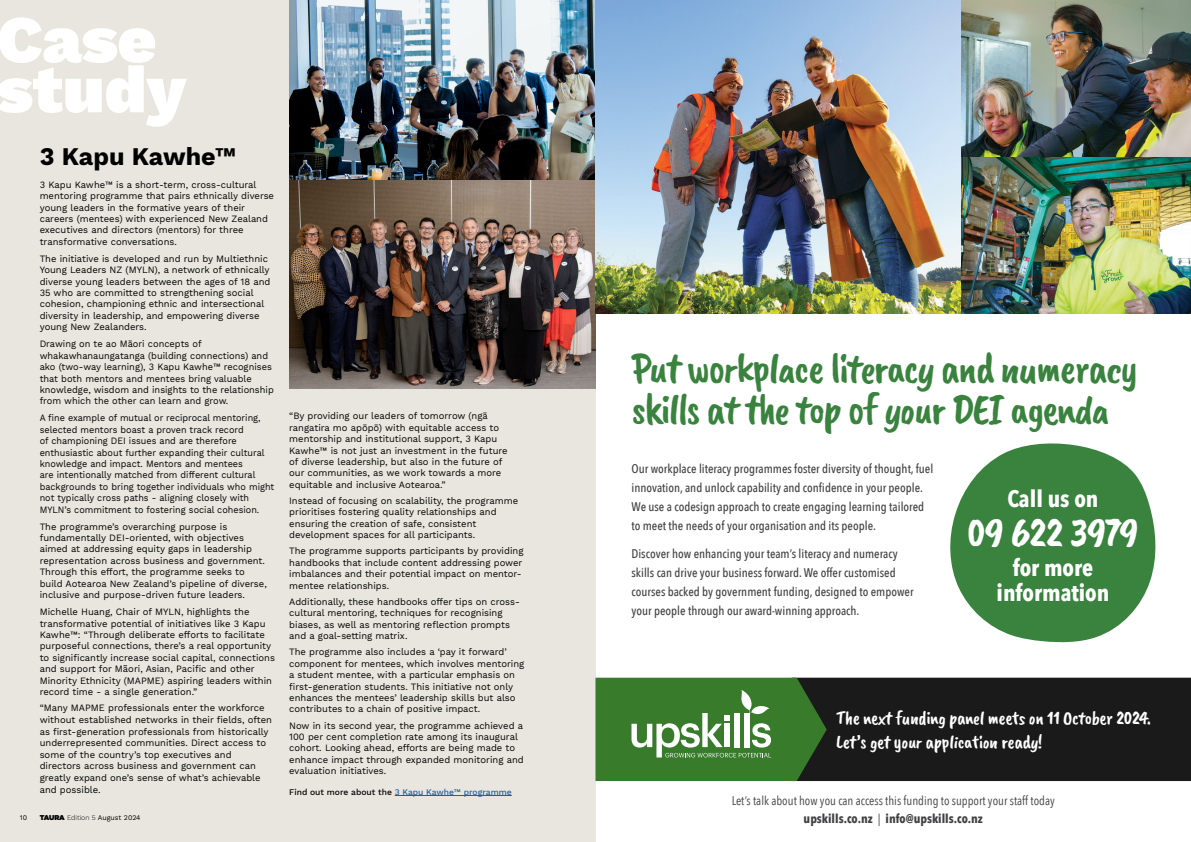
<style>
.page{position:relative;width:1191px;height:842px;background:#fff}
.page>*{position:absolute;margin:0;border:0;box-sizing:border-box;transform-origin:0 0}
.t1{font:900 67px/50px "Work Sans";color:#fff}
.t2{font:43px/41px "Caveat Brush";letter-spacing:-.04em;color:#39833e}
.t3{font:41.3px "Caveat Brush";letter-spacing:-.02em;color:#fff}
.t4{font:700 25px "Work Sans";color:#000}
.t5{font:700 23.3px/24.8px "Avenir Next Condensed";color:#fff;text-align:center}
.t6{font:19px/24px "Caveat Brush";letter-spacing:-.02em;color:#fff}
.t7{font:500 12.5px/19px "Avenir Next Condensed";color:#414042}
.t8{font:12.5px/18px "Avenir Next Condensed";color:#414042;text-align:center}
.t9{font:9.5px/11.4px "Work Sans";color:#000}
.t10{font:9.5px/11.4px "Work Sans";color:#000;scale:.95 1}
.t11{font:500 8.5px "Work Sans";color:#215e9e}
.t12{font:7px "Work Sans";color:#000}
.s1{font-family:"Gotham";font-weight:900}
.s2{font-weight:300}
.s3{color:#000}
.s4{font-weight:700}
</style>
<div class="page">
<div style="left:0;top:0;width:595px;height:842px;background:#e9e6df"></div>
<img style="left:289px;top:0;width:306px;height:389px">
<hr style="left:395px;top:795px;width:117px;height:1px;background:#215e9e">
<img style="left:595px;top:0;width:366px;height:314px">
<img style="left:961px;top:0;width:230px;height:314px">
<svg style="left:950px;top:443px;width:206px;height:200px;fill:#39833e"></svg>
<div style="left:826px;top:678px;width:365px;height:103px;background:#1a1a1a"></div>
<svg style="left:595px;top:678px;width:231px;height:103px;background:#4b8340"></svg>
<h1 class="t1" style="left:-3px;top:18px;width:191px">Case study</h1>
<h3 class="t4" style="left:40px;top:142px;width:198px">3 Kapu Kawhe™</h3>
<p class="t9" style="left:40px;top:179px;width:236px">3 Kapu Kawhe™ is a short-term, cross-cultural mentoring programme that pairs ethnically diverse young leaders in the formative years of their careers (mentees) with experienced New Zealand executives and directors (mentors) for three transformative conversations.</p>
<p class="t9" style="left:40px;top:253px;width:232px">The initiative is developed and run by Multiethnic Young Leaders NZ (MYLN), a network of ethnically diverse young leaders between the ages of 18 and 35 who are committed to strengthening social cohesion, championing ethnic and intersectional diversity in leadership, and empowering diverse young New Zealanders.</p>
<p class="t9" style="left:40px;top:339px;width:236px">Drawing on te ao Māori concepts of whakawhanaungatanga (building connections) and ako (two-way learning), 3 Kapu Kawhe™ recognises that both mentors and mentees bring valuable knowledge, wisdom and insights to the relationship from which the other can learn and grow.</p>
<p class="t10" style="left:40px;top:413px;width:248px">A fine example of mutual or reciprocal mentoring, selected mentors boast a proven track record<br>of championing DEI issues and are therefore enthusiastic about further expanding their cultural knowledge and impact. Mentors and mentees<br>are intentionally matched from different cultural backgrounds to bring together individuals who might not typically cross paths - aligning closely with MYLN’s commitment to fostering social cohesion.</p>
<p class="t9" style="left:40px;top:521px;width:229px">The programme’s overarching purpose is fundamentally DEI-oriented, with objectives aimed at addressing equity gaps in leadership representation across business and government.<br>Through this effort, the programme seeks to build Aotearoa New Zealand’s pipeline of diverse, inclusive and purpose-driven future leaders.</p>
<p class="t9" style="left:40px;top:607px;width:237px">Michelle Huang, Chair of MYLN, highlights the transformative potential of initiatives like 3 Kapu Kawhe™: “Through deliberate efforts to facilitate purposeful connections, there’s a real opportunity to significantly increase social capital, connections and support for Mãori, Asian, Pacific and other Minority Ethnicity (MAPME) aspiring leaders within record time - a single generation.”</p>
<p class="t9" style="left:40px;top:703px;width:234px">“Many MAPME professionals enter the workforce without established networks in their fields, often as first-generation professionals from historically underrepresented communities. Direct access to some of the country’s top executives and directors across business and government can greatly expand one’s sense of what’s achievable and possible.</p>
<p class="t12" style="left:20px;top:813px;width:9px">10</p>
<p class="t12" style="left:40px;top:813px;width:102px"><span class="s1">TAURA</span> <span class="s2">Edition 5</span> August 2024</p>
<p class="t9" style="left:289px;top:411px;width:220px">“By providing our leaders of tomorrow (ngā rangatira mo apōpō) with equitable access to mentorship and institutional support, 3 Kapu Kawhe™ is not just an investment in the future of diverse leadership, but also in the future of our communities, as we work towards a more equitable and inclusive Aotearoa.”</p>
<p class="t9" style="left:289px;top:495px;width:230px">Instead of focusing on scalability, the programme prioritises fostering quality relationships and ensuring the creation of safe, consistent development spaces for all participants.</p>
<p class="t9" style="left:289px;top:546px;width:236px">The programme supports participants by providing handbooks that include content addressing power imbalances and their potential impact on mentor&shy;mentee relationships.</p>
<p class="t9" style="left:289px;top:596px;width:232px">Additionally, these handbooks offer tips on cross&shy;cultural mentoring, techniques for recognising biases, as well as mentoring reflection prompts and a goal-setting matrix.</p>
<p class="t9" style="left:289px;top:647px;width:237px">The programme also includes a ‘pay it forward’ component for mentees, which involves mentoring a student mentee, with a particular emphasis on first-generation students. This initiative not only enhances the mentees’ leadership skills but also contributes to a chain of positive impact.</p>
<p class="t9" style="left:289px;top:720px;width:236px">Now in its second year, the programme achieved a 100 per cent completion rate among its inaugural cohort. Looking ahead, efforts are being made to enhance impact through expanded monitoring and evaluation initiatives.</p>
<p class="t11" style="left:289px;top:787px;width:224px"><span class="s3">Find out more about the</span> 3 Kapu Kawhe™ programme</p>
<h2 class="t2" style="left:631px;top:349px;width:508px">Put workplace literacy and numeracy skills at the top of your DEI agenda</h2>
<p class="t7" style="left:631px;top:459px;width:303px">Our workplace literacy programmes foster diversity of thought, fuel innovation, and unlock capability and confidence in your people.<br>We use a codesign approach to create engaging learning tailored to meet the needs of your organisation and its people.</p>
<h3 class="t7" style="left:631px;top:544px;width:283px">Discover how enhancing your team’s literacy and numeracy skills can drive your business forward. We offer customised courses backed by government funding, designed to empower your people through our award-winning approach.</h3>
<h3 class="t5" style="left:1007px;top:486px;width:93px">Call us on</h3>
<h3 class="t3" style="left:967px;top:509px;width:173px">09 622 3979</h3>
<h3 class="t5" style="left:996px;top:555px;width:114px">for more information</h3>
<h3 class="t6" style="left:836px;top:706px;width:316px">The next funding panel meets on 11 October 2024.<br>Let’s get your application ready!</h3>
<h3 class="t8" style="left:731px;top:791px;width:324px">Let’s talk about how you can access this funding to support your staff today <span class="s4">upskills.co.nz</span> | <span class="s4">info@upskills.co.nz</span></h3>
</div>
